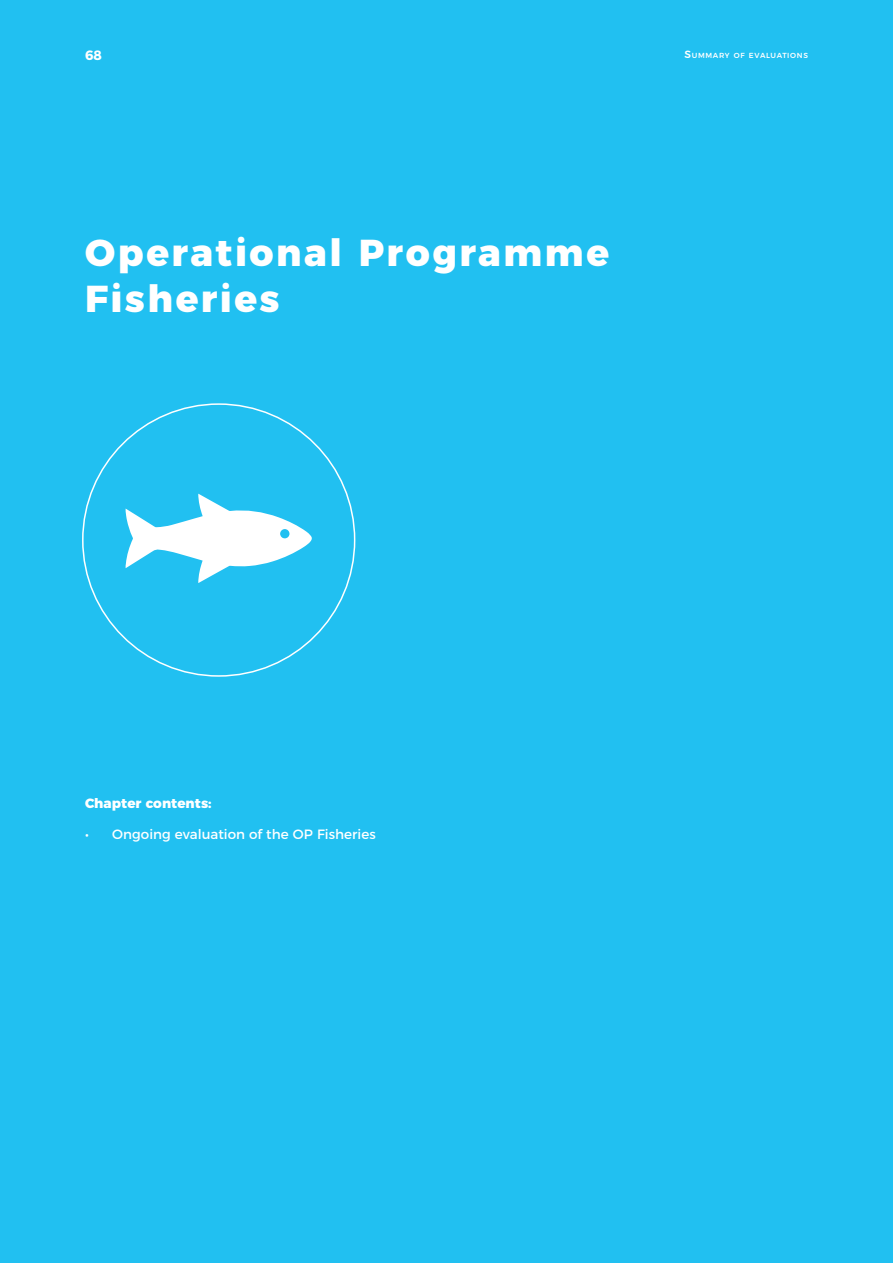
<style>
.page{position:relative;width:893px;height:1263px;background:#21c0f1}
.page>*{position:absolute;margin:0;border:0;box-sizing:border-box;transform-origin:0 0}
.KAPITOLY{font:800 37.5px/46.5px "Montserrat";letter-spacing:.065em;color:#fff}
.t1{font:13.5px "Montserrat";color:#fff}
.Bold_01{font:800 13.5px "Montserrat";letter-spacing:.005em;color:#fff}
.Number_01{font:700 13.5px "Montserrat";color:#fff}
.Text_01{font:500 7.35px "Montserrat";letter-spacing:.085em;color:#fff}
.s1{font-size:10.5px}
</style>
<div class="page">
<svg style="left:126px;top:494px;width:186px;height:89px"></svg>
<p class="Number_01" style="left:85px;top:44px;width:18px">68</p>
<p class="Text_01" style="left:685px;top:50px;width:124px"><span class="s1">S</span>UMMARY OF EVALUATIONS</p>
<p class="KAPITOLY" style="left:85px;top:226px;width:526px">Operational Programme<br>Fisheries</p>
<p class="Bold_01" style="left:85px;top:792px;width:128px">Chapter contents:</p>
<p class="t1" style="left:85px;top:824px;width:292px">• Ongoing evaluation of the OP Fisheries</p>
</div>
